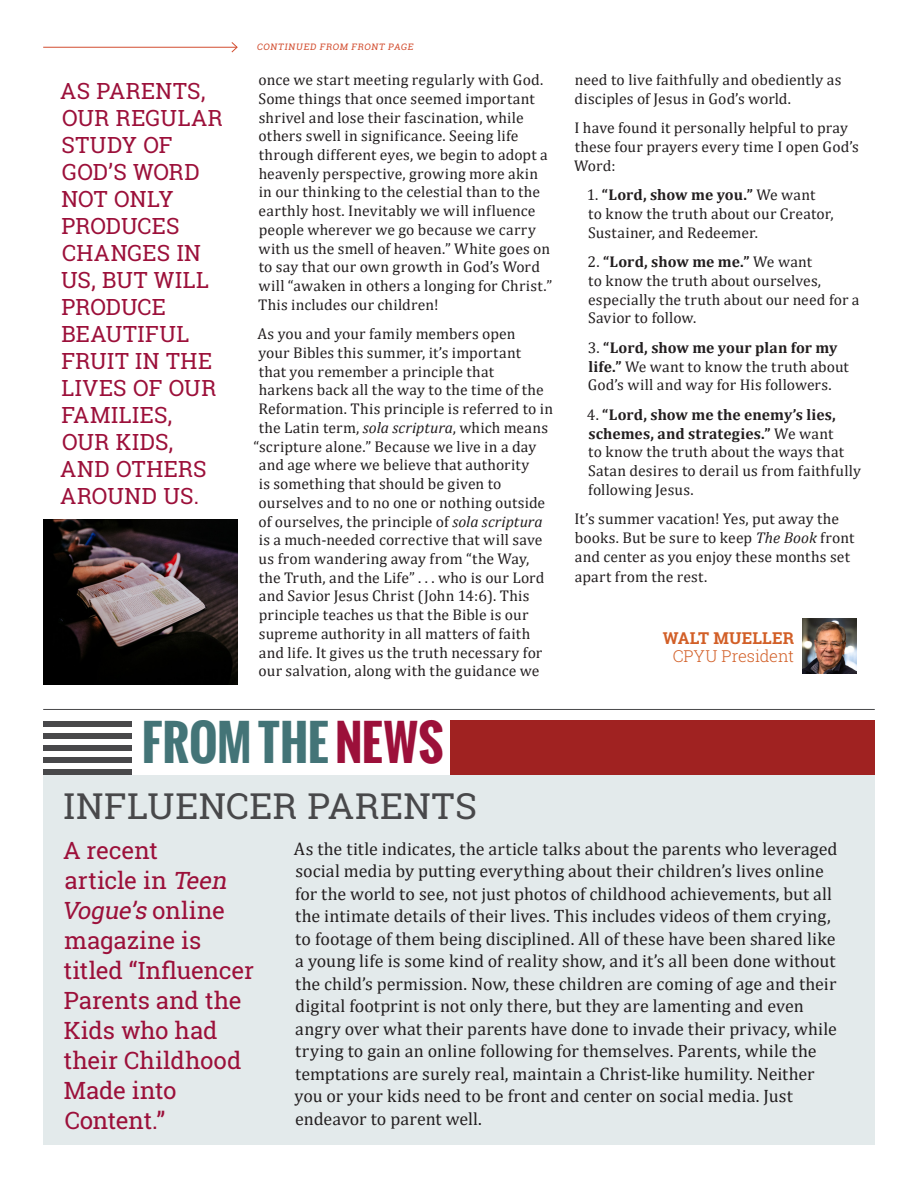
<style>
.page{position:relative;width:918px;height:1188px;background:#fff}
.page>*{position:absolute;margin:0;border:0;box-sizing:border-box;transform-origin:0 0}
.t1{font:700 48px "Oswald";color:#437477}
.t2{font:36px "Roboto Slab";letter-spacing:.015em;color:#48484a}
.t3{font:24px/30px "Roboto Slab";letter-spacing:-.005em;color:#9c103a}
.t4{font:22.5px/27px "Roboto Slab";letter-spacing:.02em;color:#9c103a}
.t5{font:18px/22.5px "Cambria";color:#231f20}
.t6{font:300 16.5px "Roboto Slab";letter-spacing:-.005em;color:#d25f27}
.t7{font:700 16.5px "Roboto Slab";letter-spacing:.01em;color:#d25f27}
.t8{font:15.6px/18.8px "Cambria";letter-spacing:.01em;color:#231f20}
.Copy{font:9px "Roboto Slab";color:#d24d2f}
.s1{font-style:italic}
.s2{font-weight:700}
.s3{color:#9c103a}
</style>
<div class="page">
<img style="left:43px;top:520px;width:195px;height:165px">
<img style="left:802px;top:619px;width:54px;height:54px">
<hr style="left:43px;top:47px;width:194px;height:1px;background:#d24d2f">
<svg style="left:231px;top:42px;width:7px;height:11px"></svg>
<div style="left:43px;top:722px;width:832px;height:423px;background:#e3eaeb"></div>
<div style="left:450px;top:721px;width:425px;height:54px;background:#a02221"></div>
<div style="left:43px;top:721px;width:407px;height:54px;background:#fff"></div>
<div style="left:43px;top:769px;width:88px;height:6px;background:#48484a"></div>
<div style="left:43px;top:757px;width:88px;height:6px;background:#48484a"></div>
<div style="left:43px;top:745px;width:88px;height:6px;background:#48484a"></div>
<div style="left:43px;top:733px;width:88px;height:6px;background:#48484a"></div>
<div style="left:43px;top:721px;width:88px;height:5px;background:#48484a"></div>
<hr style="left:43px;top:709px;width:832px;height:1px;background:#48484a">
<p class="t4" style="left:60px;top:77px;width:164px">AS PARENTS,<br>OUR REGULAR<br>STUDY OF<br>GOD’S WORD<br>NOT ONLY<br>PRODUCES<br>CHANGES IN<br>US, BUT WILL<br>PRODUCE<br>BEAUTIFUL<br>FRUIT IN THE<br>LIVES OF OUR<br>FAMILIES,<br>OUR KIDS,<br>AND OTHERS<br>AROUND US.</p>
<p class="Copy" style="left:257px;top:41px;width:160px">CONTINUED FROM FRONT PAGE</p>
<p class="t8" style="left:258px;top:70px;width:296px">once we start meeting regularly with God.<br>Some things that once seemed important shrivel and lose their fascination, while others swell in significance. Seeing life through different eyes, we begin to adopt a heavenly perspective, growing more akin in our thinking to the celestial than to the earthly host. Inevitably we will influence people wherever we go because we carry with us the smell of heaven.” White goes on to say that our own growth in God’s Word will “awaken in others a longing for Christ.” This includes our children!</p>
<p class="t8" style="left:257px;top:325px;width:260px">As you and your family members open</p>
<p class="t8" style="left:258px;top:343px;width:264px">your Bibles this summer, it’s important</p>
<p class="t8" style="left:259px;top:362px;width:237px">that you remember a principle that</p>
<p class="t8" style="left:259px;top:381px;width:287px">harkens back all the way to the time of the</p>
<p class="t8" style="left:258px;top:399px;width:296px">Reformation. This principle is referred to in</p>
<p class="t8" style="left:259px;top:418px;width:291px">the Latin term, <span class="s1">sola scriptura</span>, which means</p>
<p class="t8" style="left:253px;top:437px;width:284px">“scripture alone.” Because we live in a day</p>
<p class="t8" style="left:259px;top:456px;width:272px">and age where we believe that authority</p>
<p class="t8" style="left:259px;top:474px;width:244px">is something that should be given to</p>
<p class="t8" style="left:259px;top:493px;width:288px">ourselves and to no one or nothing outside</p>
<p class="t8" style="left:259px;top:512px;width:285px">of ourselves, the principle of <span class="s1">sola scriptura</span></p>
<p class="t8" style="left:259px;top:530px;width:285px">is a much-needed corrective that will save</p>
<p class="t8" style="left:259px;top:549px;width:272px">us from wandering away from “the Way,</p>
<p class="t8" style="left:259px;top:568px;width:287px">the Truth, and the Life” . . . who is our Lord</p>
<p class="t8" style="left:259px;top:587px;width:272px">and Savior Jesus Christ (John 14:6). This</p>
<p class="t8" style="left:259px;top:605px;width:271px">principle teaches us that the Bible is our</p>
<p class="t8" style="left:259px;top:624px;width:273px">supreme authority in all matters of faith</p>
<p class="t8" style="left:259px;top:643px;width:285px">and life. It gives us the truth necessary for</p>
<p class="t8" style="left:259px;top:662px;width:282px">our salvation, along with the guidance we</p>
<p class="t8" style="left:575px;top:70px;width:268px">need to live faithfully and obediently as disciples of Jesus in God’s world.</p>
<p class="t8" style="left:574px;top:119px;width:286px">I have found it personally helpful to pray these four prayers every time I open God’s<br>Word:</p>
<p class="t8" style="left:587px;top:186px;width:248px">1. <span class="s2">“Lord, show me you.”</span> We want<br>to know the truth about our Creator,<br>Sustainer, and Redeemer.</p>
<p class="t8" style="left:587px;top:253px;width:274px">2. <span class="s2">“Lord, show me me.”</span> We want<br>to know the truth about ourselves, especially the truth about our need for a<br>Savior to follow.</p>
<p class="t8" style="left:588px;top:338px;width:263px">3. <span class="s2">“Lord, show me your plan for my life.”</span> We want to know the truth about<br>God’s will and way for His followers.</p>
<p class="t8" style="left:587px;top:405px;width:276px">4. <span class="s2">“Lord, show me the enemy’s lies, schemes, and strategies.”</span> We want<br>to know the truth about the ways that<br>Satan desires to derail us from faithfully following Jesus.</p>
<p class="t8" style="left:574px;top:509px;width:281px">It’s summer vacation! Yes, put away the books. But be sure to keep <span class="s1">The Book</span> front and center as you enjoy these months set apart from the rest.</p>
<p class="t7" style="left:663px;top:627px;width:133px">WALT MUELLER</p>
<p class="t6" style="left:673px;top:645px;width:123px">CPYU President</p>
<p class="t1" style="left:142px;top:707px;width:303px">FROM THE<span class="s3">NEWS</span></p>
<p class="t2" style="left:64px;top:782px;width:415px">INFLUENCER PARENTS</p>
<p class="t3" style="left:61px;top:835px;width:194px">A recent<br>article in <span class="s1">Teen<br>Vogue’s</span> on l i ne magazine is titled “Influencer<br>Parents and the<br>Kids who had their Childhood<br>Made into<br>Content.”</p>
<p class="t5" style="left:294px;top:837px;width:545px">As the title indicates, the article talks about the parents who leveraged social media by putting everything about their children’s lives online for the world to see, not just photos of childhood achievements, but all the intimate details of their lives. This includes videos of them crying, to footage of them being disciplined. All of these have been shared like a young life is some kind of reality show, and it’s all been done without the child’s permission. Now, these children are coming of age and their digital footprint is not only there, but they are lamenting and even angry over what their parents have done to invade their privacy, while trying to gain an online following for themselves. Parents, while the temptations are surely real, maintain a Christ-like humility. Neither you or your kids need to be front and center on social media. Just endeavor to parent well.</p>
</div>
